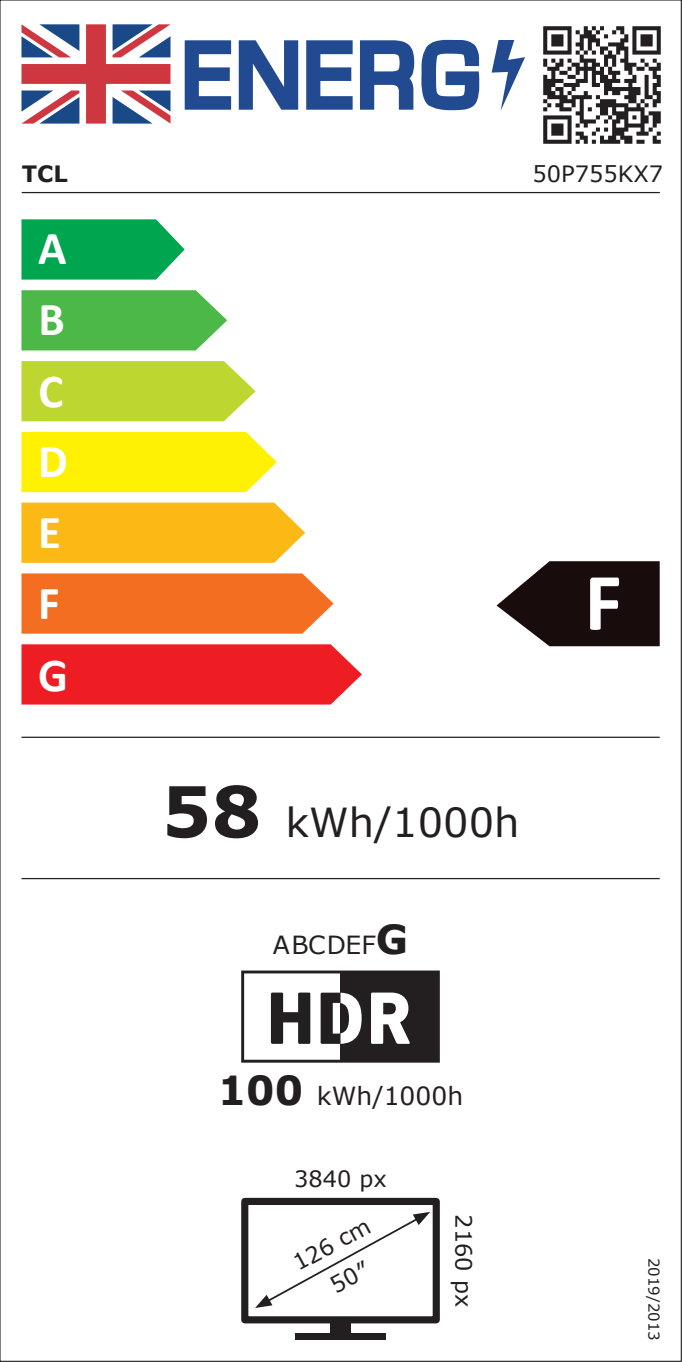
<style>
.page{position:relative;width:682px;height:1362px;background:#fff}
.page>*{position:absolute;margin:0;border:0;box-sizing:border-box;transform-origin:0 0}
.t1{font:700 47.5px/71px "Calibri";color:#fff}
.t2{font:40px "Verdana";color:#231f20}
.t3{font:25px "Verdana";color:#231f20}
.t4{font:22.5px/37.2px "Verdana";color:#231f20;text-align:center}
.t5{font:700 22.5px "Verdana";color:#231f20}
.t6{font:15px "Verdana";color:#231f20}
.s1{font-weight:700;font-size:70px}
.s2{font-weight:700;font-size:40px}
</style>
<div class="page">
<svg style="left:21px;top:24px;width:149px;height:100px"></svg>
<svg style="left:184px;top:40px;width:47px;height:70px"></svg>
<svg style="left:238px;top:40px;width:60px;height:70px"></svg>
<svg style="left:306px;top:40px;width:46px;height:70px"></svg>
<svg style="left:360px;top:40px;width:54px;height:70px"></svg>
<svg style="left:421px;top:40px;width:58px;height:70px"></svg>
<svg style="left:491px;top:40px;width:33px;height:71px"></svg>
<hr style="left:22px;top:192px;width:637px;height:1px;background:#231f20">
<svg style="left:241px;top:970px;width:198px;height:92px"></svg>
<hr style="left:21px;top:736px;width:638px;height:2px;background:#231f20">
<hr style="left:21px;top:878px;width:638px;height:1px;background:#231f20">
<svg style="left:21px;top:219px;width:163px;height:60px;background:#17ad5f"></svg>
<svg style="left:21px;top:290px;width:206px;height:60px;background:#5abd56"></svg>
<svg style="left:21px;top:361px;width:234px;height:60px;background:#c2d83e"></svg>
<div style="left:21px;top:432px;width:255px;height:60px;background:#fff101"></div>
<svg style="left:21px;top:502px;width:284px;height:61px;background:#fcbc23"></svg>
<svg style="left:21px;top:573px;width:312px;height:60px;background:#f3762d"></svg>
<div style="left:21px;top:644px;width:340px;height:60px;background:#ee1d23"></div>
<div style="left:330px;top:1316px;width:20px;height:18px;background:#231f20"></div>
<div style="left:296px;top:1333px;width:89px;height:6px;background:#231f20"></div>
<div style="left:241px;top:1197px;width:198px;height:126px;border:7px solid #231f20"></div>
<svg style="left:256px;top:1211px;width:174px;height:96px"></svg>
<svg style="left:496px;top:561px;width:163px;height:85px"></svg>
<img style="left:543px;top:26px;width:118px;height:118px">
<p class="t5" style="left:22px;top:158px;width:47px">TCL</p>
<h1 class="t1" style="left:38px;top:212px;width:31px">A<br>B<br>C<br>D<br>E<br>F<br>G</h1>
<p class="t4" style="left:532px;top:155px;width:132px">50P755KX7</p>
<h2 class="t2" style="left:162px;top:795px;width:359px"><span class="s1">58</span> kWh/1000h</h2>
<p class="t3" style="left:272px;top:928px;width:137px">ABCDEF<span class="s2">G</span></p>
<p class="t3" style="left:218px;top:1078px;width:247px"><span class="s2">100</span> kWh/1000h</p>
<p class="t4" style="left:294px;top:1159px;width:94px">3840 px</p>
<p class="t4" style="left:285px;top:1247px;width:86px;rotate:-28deg">126 cm<br>50″</p>
<p class="t4" style="left:482px;top:1214px;width:94px;rotate:90deg">2160 px</p>
<p class="t6" style="left:663px;top:1257px;width:85px;rotate:90deg">2019/2013</p>
</div>
